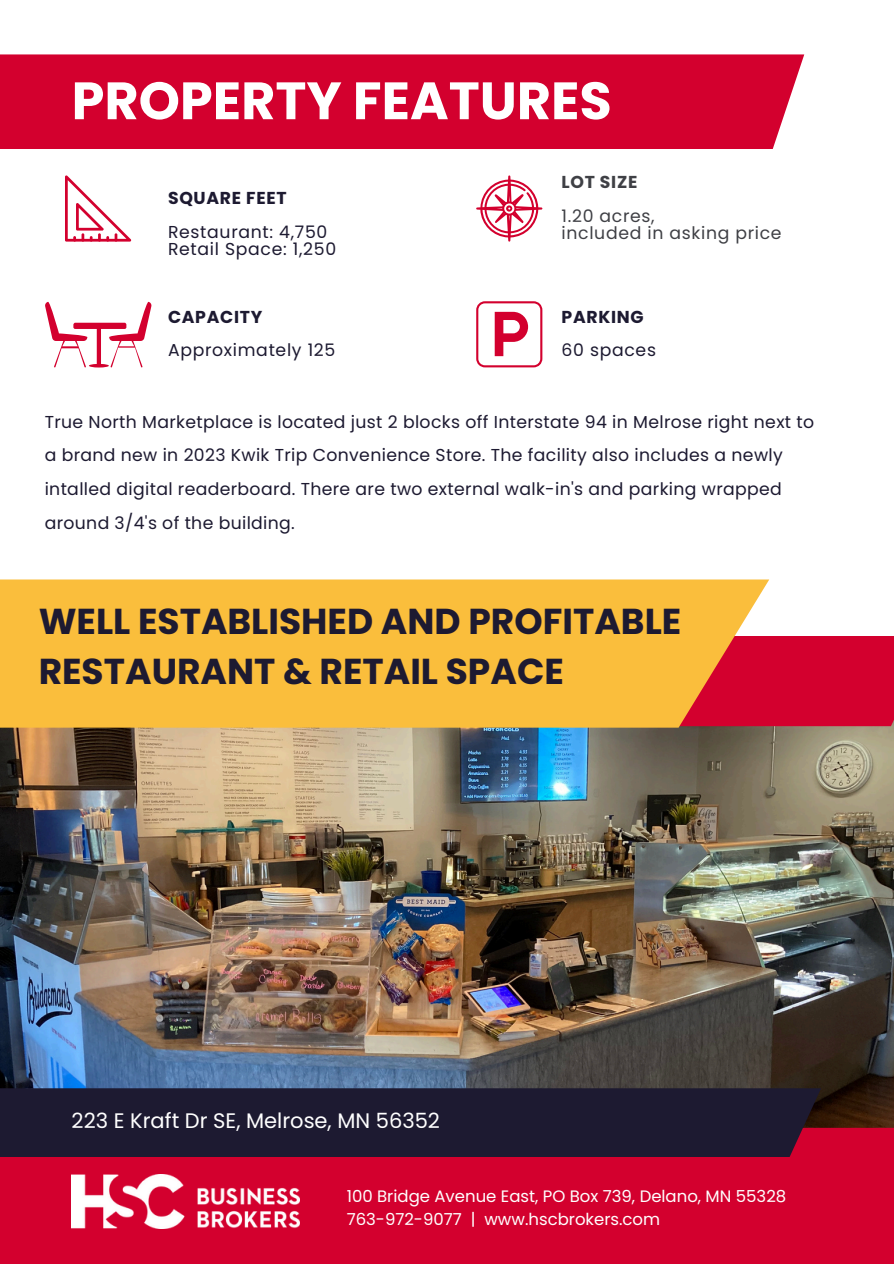
<style>
.page{position:relative;width:894px;height:1264px;background:#fff}
.page>*{position:absolute;margin:0;border:0;box-sizing:border-box;transform-origin:0 0}
.t1{font:700 52.5px "Poppins";color:#fff}
.t2{font:700 36px/49.5px "Poppins";color:#1d1a31}
.t3{font:21px "Poppins";color:#fff}
.t4{font:17.25px/33.8px "Poppins";letter-spacing:.02em;color:#1d1a31}
.t5{font:17.25px "Poppins";letter-spacing:.04em;color:#1d1a31}
.t6{font:17.25px "Poppins";letter-spacing:.04em;color:#3f4045}
.t7{font:700 17.25px "Poppins";letter-spacing:.04em;color:#1d1a31}
.t8{font:700 17.25px "Poppins";letter-spacing:.04em;color:#3f4045}
.t9{font:16.5px/22.8px "Poppins";color:#fff}
</style>
<div class="page">
<div style="left:0;top:54px;width:804px;height:95px;background:#d3002e"></div>
<img style="left:0;top:726px;width:893px;height:401px">
<div style="left:0;top:1127px;width:893px;height:136px;background:#d3002e"></div>
<div style="left:0;top:1088px;width:820px;height:69px;background:#1d1a31"></div>
<img style="left:72px;top:1174px;width:227px;height:54px">
<div style="left:769px;top:636px;width:124px;height:90px;background:#d3002e"></div>
<div style="left:0;top:579px;width:769px;height:148px;background:#fabe3c"></div>
<svg style="left:65px;top:175px;width:66px;height:66px"></svg>
<svg style="left:476px;top:301px;width:66px;height:66px"></svg>
<svg style="left:476px;top:175px;width:66px;height:66px"></svg>
<svg style="left:45px;top:301px;width:106px;height:66px"></svg>
<h4 class="t1" style="left:72px;top:64px;width:541px">PROPERTY FEATURES</h4>
<h4 class="t7" style="left:168px;top:186px;width:120px">SQUARE FEET</h4>
<p class="t5" style="left:168px;top:220px;width:161px">Restaurant: 4,750</p>
<p class="t5" style="left:168px;top:237px;width:169px">Retail Space: 1,250</p>
<p class="t7" style="left:168px;top:304px;width:96px">CAPACITY</p>
<p class="t5" style="left:168px;top:338px;width:169px">Approximately 125</p>
<p class="t8" style="left:561px;top:170px;width:77px">LOT SIZE</p>
<p class="t6" style="left:561px;top:204px;width:95px">1.20 acres,</p>
<h4 class="t6" style="left:561px;top:221px;width:221px">included in asking price</h4>
<p class="t7" style="left:561px;top:304px;width:84px">PARKING</p>
<h4 class="t5" style="left:561px;top:338px;width:96px">60 spaces</h4>
<p class="t4" style="left:45px;top:404px;width:770px">True North Marketplace is located just 2 blocks off Interstate 94 in Melrose right next to a brand new in 2023 Kwik Trip Convenience Store. The facility also includes a newly intalled digital readerboard. There are two external walk-in's and parking wrapped around 3/4's of the building.</p>
<p class="t2" style="left:39px;top:597px;width:644px">WELL ESTABLISHED AND PROFITABLE<br>RESTAURANT &amp; RETAIL SPACE</p>
<p class="t3" style="left:72px;top:1105px;width:370px">223 E Kraft Dr SE, Melrose, MN 56352</p>
<p class="t9" style="left:346px;top:1184px;width:441px">100 Bridge Avenue East, PO Box 739, Delano, MN 55328<br>763-972-9077 | www.hscbrokers.com</p>
</div>
